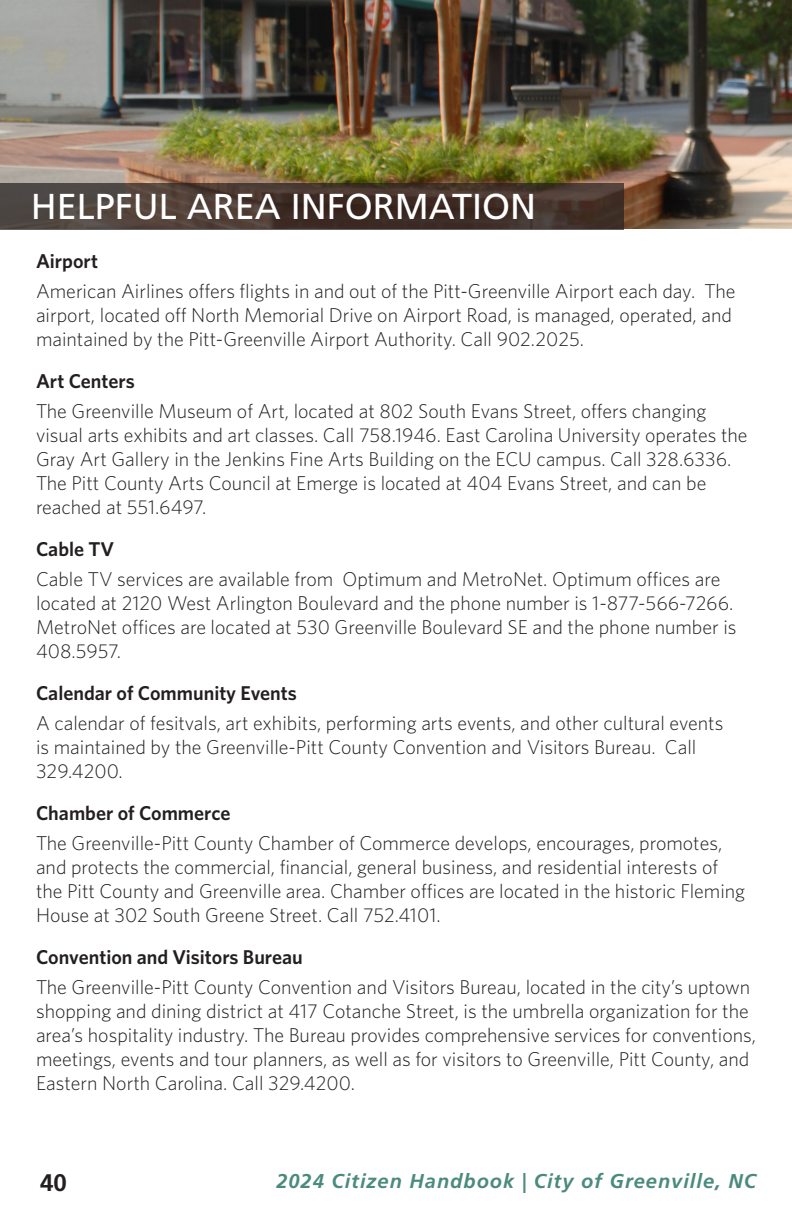
<style>
.page{position:relative;width:792px;height:1224px;background:#fff}
.page>*{position:absolute;margin:0;border:0;box-sizing:border-box;transform-origin:0 0}
.t1{font:36px "Frutiger LT Std";color:#fff}
.t2{font:700 24px "Frutiger LT Std";color:#231f20}
.t3{font:300 20px/24px "Whitney";color:#231f20}
.t4{font:600 20px "Whitney";color:#231f20}
.t5{font:italic 700 20px "Frutiger LT Std";letter-spacing:.05em;color:#4b8b7d}
</style>
<div class="page">
<img style="left:0;top:1px;width:792px;height:228px">
<svg style="left:0;top:183px;width:624px;height:47px;background:#483932"></svg>
<p class="t1" style="left:31px;top:186px;width:507px">HELPFUL AREA INFORMATION</p>
<p class="t4" style="left:36px;top:248px;width:64px">Airport</p>
<p class="t3" style="left:36px;top:278px;width:701px">American Airlines offers flights in and out of the Pitt-Greenville Airport each day. The airport, located off North Memorial Drive on Airport Road, is managed, operated, and maintained by the Pitt-Greenville Airport Authority. Call 902.2025.</p>
<p class="t4" style="left:36px;top:368px;width:100px">Art Centers</p>
<p class="t3" style="left:36px;top:398px;width:713px">The Greenville Museum of Art, located at 802 South Evans Street, offers changing visual arts exhibits and art classes. Call 758.1946. East Carolina University operates the Gray Art Gallery in the Jenkins Fine Arts Building on the ECU campus. Call 328.6336.<br>The Pitt County Arts Council at Emerge is located at 404 Evans Street, and can be reached at 551.6497.</p>
<p class="t4" style="left:36px;top:536px;width:80px">Cable TV</p>
<p class="t3" style="left:36px;top:566px;width:702px">Cable TV services are available from Optimum and MetroNet. Optimum offices are located at 2120 West Arlington Boulevard and the phone number is 1-877-566-7266.<br>MetroNet offices are located at 530 Greenville Boulevard SE and the phone number is 408.5957.</p>
<p class="t4" style="left:36px;top:680px;width:262px">Calendar of Community Events</p>
<p class="t3" style="left:36px;top:710px;width:689px">A calendar of fesitvals, art exhibits, performing arts events, and other cultural events is maintained by the Greenville-Pitt County Convention and Visitors Bureau. Call<br>329.4200.</p>
<p class="t4" style="left:36px;top:800px;width:196px">Chamber of Commerce</p>
<p class="t3" style="left:36px;top:830px;width:711px">The Greenville-Pitt County Chamber of Commerce develops, encourages, promotes, and protects the commercial, financial, general business, and residential interests of the Pitt County and Greenville area. Chamber offices are located in the historic Fleming House at 302 South Greene Street. Call 752.4101.</p>
<p class="t4" style="left:36px;top:944px;width:268px">Convention and Visitors Bureau</p>
<p class="t3" style="left:36px;top:974px;width:722px">The Greenville-Pitt County Convention and Visitors Bureau, located in the city’s uptown shopping and dining district at 417 Cotanche Street, is the umbrella organization for the area’s hospitality industry. The Bureau provides comprehensive services for conventions, meetings, events and tour planners, as well as for visitors to Greenville, Pitt County, and Eastern North Carolina. Call 329.4200.</p>
<p class="t2" style="left:40px;top:1168px;width:28px">40</p>
<p class="t5" style="left:276px;top:1169px;width:481px">2024 Citizen Handbook | City of Greenville, NC</p>
</div>
